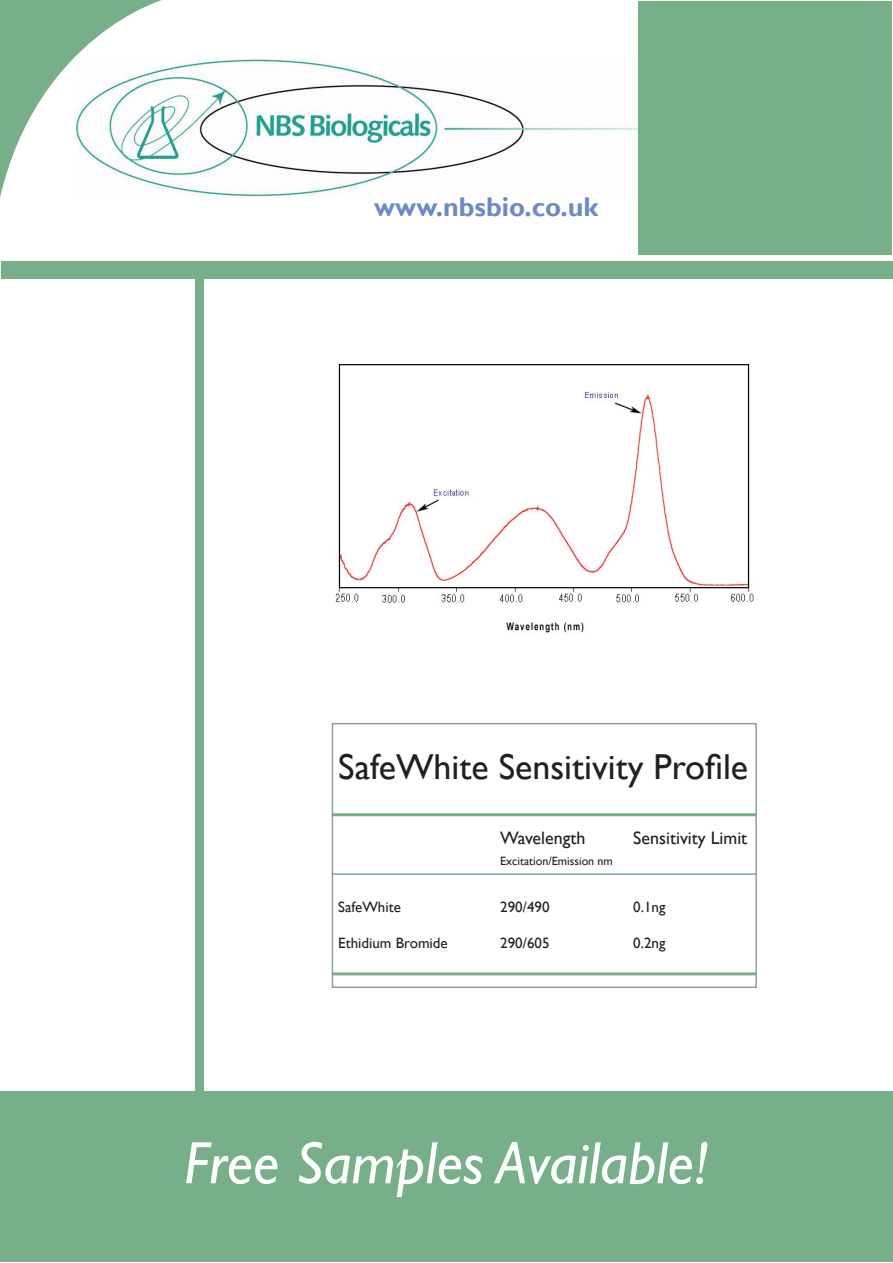
<style>
.page{position:relative;width:893px;height:1263px;background:#fff}
.page>*{position:absolute;margin:0;border:0;box-sizing:border-box;transform-origin:0 0}
.t1{font:italic 60px "Gill Sans";color:#fff}
.t2{font:36px "Gill Sans";color:#231f20}
.t3{font:700 27px "Gill Sans";color:#6c8bc6}
.t4{font:18px "Gill Sans";color:#231f20}
.t5{font:15px "Gill Sans";color:#231f20}
.t6{font:12px "Gill Sans";color:#231f20}
</style>
<div class="page">
<img style="left:162px;top:60px;width:477px;height:138px">
<div style="left:639px;top:1px;width:253px;height:253px;background:#77af89"></div>
<div style="left:1px;top:261px;width:892px;height:17px;background:#77af89"></div>
<div style="left:196px;top:270px;width:8px;height:821px;background:#77af89"></div>
<svg style="left:0;top:0;width:162px;height:197px"></svg>
<div style="left:0;top:1091px;width:892px;height:171px;background:#77af89"></div>
<img style="left:335px;top:364px;width:419px;height:269px">
<hr style="left:332px;top:813px;width:425px;height:3px;background:#77af89">
<hr style="left:332px;top:873px;width:425px;height:2px;background:#77af89">
<hr style="left:332px;top:972px;width:425px;height:3px;background:#77af89">
<div style="left:332px;top:723px;width:425px;height:265px;border:2px solid #959ca1"></div>
<p class="t3" style="left:374px;top:191px;width:226px">www.nbsbio.co.uk</p>
<p class="t2" style="left:338px;top:746px;width:411px">SafeWhite Sensitivity Profile</p>
<p class="t4" style="left:500px;top:827px;width:87px">Wavelength</p>
<p class="t4" style="left:633px;top:827px;width:115px">Sensitivity Limit</p>
<p class="t6" style="left:500px;top:854px;width:114px">Excitation/Emission nm</p>
<p class="t5" style="left:338px;top:898px;width:64px">SafeWhite</p>
<p class="t5" style="left:500px;top:898px;width:51px">290/490</p>
<p class="t5" style="left:633px;top:898px;width:34px">0.1ng</p>
<p class="t5" style="left:338px;top:934px;width:111px">Ethidium Bromide</p>
<p class="t5" style="left:500px;top:934px;width:51px">290/605</p>
<p class="t5" style="left:633px;top:934px;width:34px">0.2ng</p>
<p class="t1" style="left:184px;top:1128px;width:526px">Free Samples Available!</p>
</div>
